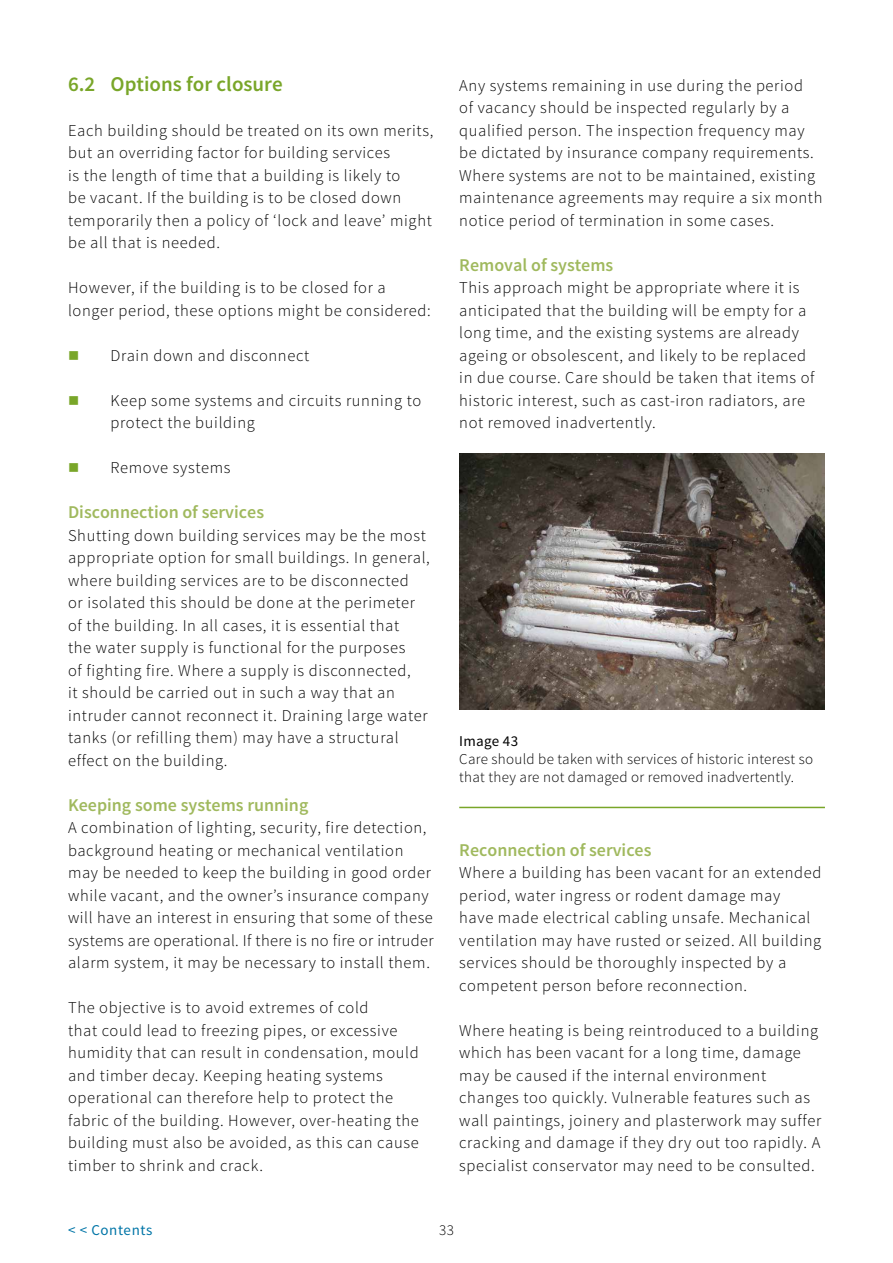
<style>
.page{position:relative;width:893px;height:1263px;background:#fff}
.page>*{position:absolute;margin:0;border:0;box-sizing:border-box;transform-origin:0 0}
.Heading_1{font:600 21px "Source Sans Pro";color:#79a629}
.Heading_2{font:600 18px "Source Sans Pro";color:#a0b95e}
.Body_text{font:300 16.5px/22.5px "Source Sans Pro";letter-spacing:.04em;color:#000}
.IMAGE_text{font:300 15px/18px "Source Sans Pro";letter-spacing:.02em;color:#000}
.t1{font:15px "Source Sans Pro";letter-spacing:.04em;color:#0075a7}
.IMAGE_text-2{font:15px "Source Sans Pro";letter-spacing:.02em;color:#000}
</style>
<div class="page">
<img style="left:459px;top:454px;width:366px;height:255px">
<hr style="left:459px;top:807px;width:366px;height:1px;background:#79a629">
<p class="Heading_1" style="left:68px;top:70px;width:216px">6.2 Options for closure</p>
<p class="Body_text" style="left:68px;top:119px;width:367px">Each building should be treated on its own merits, but an overriding factor for building services<br>is the length of time that a building is likely to<br>be vacant. If the building is to be closed down temporarily then a policy of ‘lock and leave’ might be all that is needed.</p>
<p class="Body_text" style="left:68px;top:276px;width:364px">However, if the building is to be closed for a longer period, these options might be considered:</p>
<p class="Body_text" style="left:111px;top:344px;width:200px">Drain down and disconnect</p>
<p class="Body_text" style="left:111px;top:389px;width:312px">Keep some systems and circuits running to protect the building</p>
<p class="Body_text" style="left:111px;top:456px;width:121px">Remove systems</p>
<p class="Heading_2" style="left:68px;top:501px;width:198px">Disconnection of services</p>
<p class="Body_text" style="left:68px;top:524px;width:363px">Shutting down building services may be the most appropriate option for small buildings. In general, where building services are to be disconnected<br>or isolated this should be done at the perimeter of the building. In all cases, it is essential that<br>the water supply is functional for the purposes<br>of fighting fire. Where a supply is disconnected,<br>it should be carried out in such a way that an intruder cannot reconnect it. Draining large water tanks (or refilling them) may have a structural effect on the building.</p>
<p class="Heading_2" style="left:68px;top:793px;width:242px">Keeping some systems running</p>
<p class="Body_text" style="left:68px;top:816px;width:367px">A combination of lighting, security, fire detection, background heating or mechanical ventilation may be needed to keep the building in good order while vacant, and the owner’s insurance company will have an interest in ensuring that some of these systems are operational. If there is no fire or intruder alarm system, it may be necessary to install them.</p>
<p class="Body_text" style="left:68px;top:996px;width:352px">The objective is to avoid extremes of cold<br>that could lead to freezing pipes, or excessive humidity that can result in condensation, mould and timber decay. Keeping heating systems operational can therefore help to protect the fabric of the building. However, over-heating the building must also be avoided, as this can cause timber to shrink and crack.</p>
<p class="Body_text" style="left:459px;top:74px;width:365px">Any systems remaining in use during the period<br>of vacancy should be inspected regularly by a qualified person. The inspection frequency may be dictated by insurance company requirements.<br>Where systems are not to be maintained, existing maintenance agreements may require a six month notice period of termination in some cases.</p>
<p class="Heading_2" style="left:459px;top:253px;width:156px">Removal of systems</p>
<p class="Body_text" style="left:459px;top:276px;width:357px">This approach might be appropriate where it is anticipated that the building will be empty for a long time, and the existing systems are already ageing or obsolescent, and likely to be replaced in due course. Care should be taken that items of historic interest, such as cast-iron radiators, are not removed inadvertently.</p>
<p class="IMAGE_text-2" style="left:459px;top:732px;width:60px">Image 43</p>
<p class="IMAGE_text" style="left:459px;top:750px;width:356px">Care should be taken with services of historic interest so that they are not damaged or removed inadvertently.</p>
<p class="Heading_2" style="left:459px;top:838px;width:194px">Reconnection of services</p>
<p class="Body_text" style="left:459px;top:861px;width:364px">Where a building has been vacant for an extended period, water ingress or rodent damage may<br>have made electrical cabling unsafe. Mechanical ventilation may have rusted or seized. All building services should be thoroughly inspected by a competent person before reconnection.</p>
<p class="Body_text" style="left:459px;top:1019px;width:364px">Where heating is being reintroduced to a building which has been vacant for a long time, damage may be caused if the internal environment changes too quickly. Vulnerable features such as wall paintings, joinery and plasterwork may suffer cracking and damage if they dry out too rapidly. A specialist conservator may need to be consulted.</p>
<p class="t1" style="left:68px;top:1220px;width:86px">&lt; &lt; Contents</p>
<p class="IMAGE_text" style="left:439px;top:1221px;width:16px">33</p>
</div>
